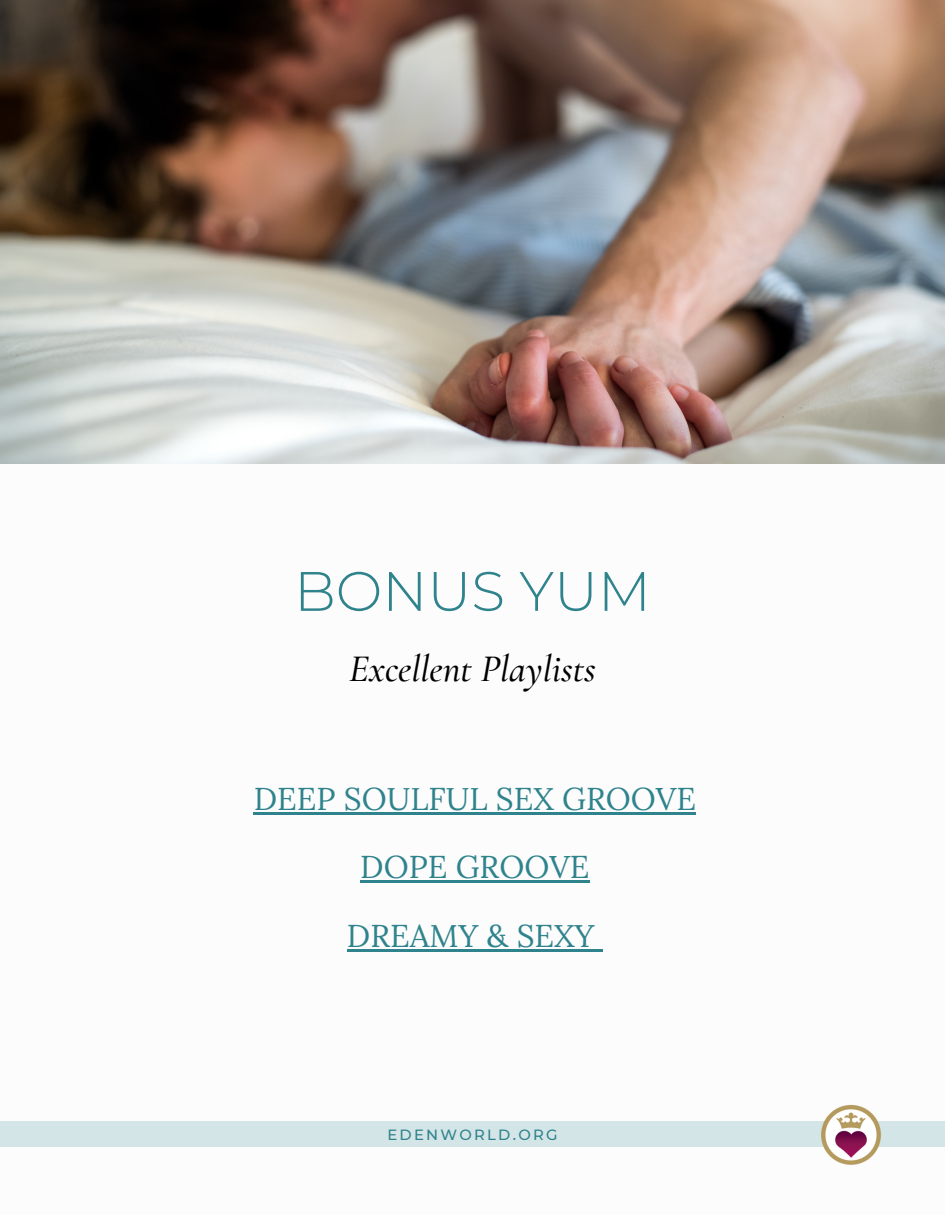
<style>
.page{position:relative;width:945px;height:1215px;background:#fff}
.page>*{position:absolute;margin:0;border:0;box-sizing:border-box;transform-origin:0 0}
.t1{font:300 55.5px "Montserrat";color:#2f838c}
.t2{font:italic 500 37.95px "Cormorant Garamond";color:#000}
.t3{font:31.5px "Lora";color:#2f838c}
.t4{font:500 14.85px "Montserrat";letter-spacing:.155em;color:#2f838c}
</style>
<div class="page">
<img style="left:0;top:0;width:945px;height:464px">
<div style="left:0;top:1122px;width:945px;height:25px;background:#d4e5e7"></div>
<img style="left:819px;top:1104px;width:63px;height:61px">
<hr style="left:254px;top:812px;width:442px;height:2px;background:#2f838c">
<hr style="left:360px;top:881px;width:230px;height:2px;background:#2f838c">
<hr style="left:347px;top:949px;width:248px;height:2px;background:#2f838c">
<svg style="left:595px;top:949px;width:8px;height:2px"></svg>
<p class="t1" style="left:294px;top:557px;width:358px">BONUS YUM</p>
<p class="t2" style="left:349px;top:646px;width:248px">Excellent Playlists</p>
<p class="t3" style="left:254px;top:778px;width:444px">DEEP SOULFUL SEX GROOVE</p>
<p class="t3" style="left:360px;top:847px;width:231px">DOPE GROOVE</p>
<p class="t3" style="left:347px;top:915px;width:249px">DREAMY &amp; SEXY</p>
<p class="t4" style="left:387px;top:1126px;width:172px">EDENWORLD.ORG</p>
</div>
